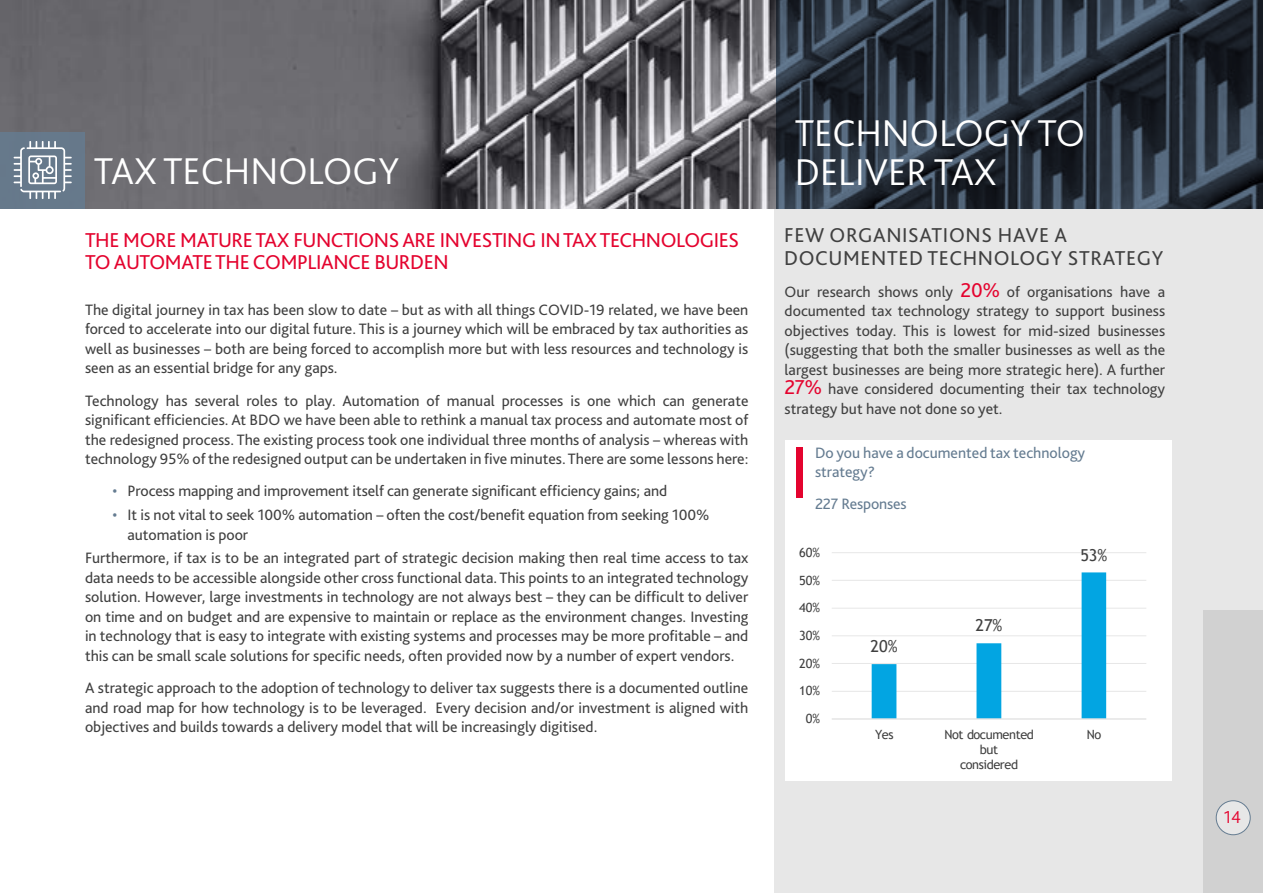
<style>
.page{position:relative;width:1263px;height:893px;background:#fff}
.page>*{position:absolute;margin:0;border:0;box-sizing:border-box;transform-origin:0 0}
.t1{font:300 39px/39px "Bliss Pro";color:#fff}
.t2{font:21px/22.5px "Bliss Pro";letter-spacing:-.02em;color:#e4032e}
.t3{font:21px/22.5px "Bliss Pro";letter-spacing:.03em;color:#404040}
.t4{font:300 18px "Bliss Pro";color:#e4032e}
.t5{font:16.5px "Trebuchet MS";color:#404040}
.t6{font:15.75px/19.5px "Bliss Pro";color:#404040;text-align:justify}
.t7{font:15.75px/19.5px "Bliss Pro";color:#657c91}
.t8{font:12.75px/14.9px "Trebuchet MS";letter-spacing:-.03em;color:#404040;text-align:center}
.s1{color:#657c91}
.s2{font-size:21px;color:#e4032e}
</style>
<div class="page">
<div style="left:774px;top:208px;width:488px;height:685px;background:#e7e7e7"></div>
<img style="left:0;top:0;width:776px;height:208px">
<svg style="left:776px;top:0;width:487px;height:208px;background:#2d3743"></svg>
<div style="left:0;top:132px;width:85px;height:76px;background:#657c91"></div>
<svg style="left:14px;top:141px;width:58px;height:58px"></svg>
<div style="left:784px;top:440px;width:387px;height:340px;background:#fff"></div>
<hr style="left:832px;top:691px;width:314px;height:1px;background:#e7e7e7">
<hr style="left:832px;top:663px;width:314px;height:1px;background:#e7e7e7">
<hr style="left:832px;top:635px;width:314px;height:1px;background:#e7e7e7">
<hr style="left:832px;top:608px;width:314px;height:1px;background:#e7e7e7">
<hr style="left:832px;top:580px;width:314px;height:1px;background:#e7e7e7">
<hr style="left:832px;top:552px;width:314px;height:1px;background:#e7e7e7">
<hr style="left:832px;top:541px;width:314px;height:1px;background:#e7e7e7">
<svg style="left:872px;top:572px;width:234px;height:146px"></svg>
<hr style="left:832px;top:718px;width:314px;height:2px;background:#e2e2e2">
<div style="left:796px;top:447px;width:6px;height:50px;background:#e4032e"></div>
<div style="left:1203px;top:610px;width:60px;height:283px;background:#d1d1d1"></div>
<div style="left:1216px;top:801px;width:34px;height:34px;background:#e7e7e7;border-radius:50%"></div>
<div style="left:1216px;top:800px;width:34px;height:35px;border:1px solid #657c91;border-radius:50%"></div>
<h1 class="t1" style="left:94px;top:151px;width:307px">TAX TECHNOLOGY</h1>
<h2 class="t2" style="left:85px;top:228px;width:655px">THE MORE MATURE TAX FUNCTIONS ARE INVESTING IN TAX TECHNOLOGIES<br>TO AUTOMATE THE COMPLIANCE BURDEN</h2>
<p class="t6" style="left:85px;top:299px;width:665px">The digital journey in tax has been slow to date – but as with all things COVID-19 related, we have been forced to accelerate into our digital future. This is a journey which will be embraced by tax authorities as well as businesses – both are being forced to accomplish more but with less resources and technology is seen as an essential bridge for any gaps.</p>
<p class="t6" style="left:85px;top:390px;width:665px">Technology has several roles to play. Automation of manual processes is one which can generate significant efficiencies. At BDO we have been able to rethink a manual tax process and automate most of the redesigned process. The existing process took one individual three months of analysis – whereas with technology 95% of the redesigned output can be undertaken in five minutes. There are some lessons here:</p>
<p class="t6" style="left:113px;top:481px;width:556px"><span class="s1">•</span> Process mapping and improvement itself can generate significant efficiency gains; and</p>
<p class="t6" style="left:128px;top:505px;width:583px;text-indent:-15px"><span class="s1">•</span> It is not vital to seek 100% automation – often the cost/benefit equation from seeking 100% automation is poor</p>
<p class="t6" style="left:85px;top:548px;width:665px">Furthermore, if tax is to be an integrated part of strategic decision making then real time access to tax data needs to be accessible alongside other cross functional data. This points to an integrated technology solution. However, large investments in technology are not always best – they can be difficult to deliver on time and on budget and are expensive to maintain or replace as the environment changes. Investing in technology that is easy to integrate with existing systems and processes may be more profitable – and this can be small scale solutions for specific needs, often provided now by a number of expert vendors.</p>
<p class="t6" style="left:85px;top:678px;width:665px">A strategic approach to the adoption of technology to deliver tax suggests there is a documented outline and road map for how technology is to be leveraged. Every decision and/or investment is aligned with objectives and builds towards a delivery model that will be increasingly digitised.</p>
<h1 class="t1" style="left:795px;top:113px;width:292px">TECHNOLOGY TO<br>DELIVER TAX</h1>
<h2 class="t3" style="left:784px;top:224px;width:381px">FEW ORGANISATIONS HAVE A<br>DOCUMENTED TECHNOLOGY STRATEGY</h2>
<p class="t6" style="left:784px;top:281px;width:382px">Our research shows only <span class="s2">20%</span> of organisations have a documented tax technology strategy to support business objectives today. This is lowest for mid-sized businesses (suggesting that both the smaller businesses as well as the largest businesses are being more strategic here). A further <span class="s2">27%</span> have considered documenting their tax technology strategy but have not done so yet.</p>
<p class="t7" style="left:815px;top:442px;width:272px">Do you have a documented tax technology strategy?</p>
<p class="t7" style="left:815px;top:494px;width:93px">227 Responses</p>
<p class="t8" style="left:799px;top:545px;width:23px">60%</p>
<p class="t8" style="left:799px;top:572px;width:23px">50%</p>
<p class="t8" style="left:799px;top:600px;width:23px">40%</p>
<p class="t8" style="left:799px;top:628px;width:23px">30%</p>
<p class="t8" style="left:799px;top:656px;width:23px">20%</p>
<p class="t8" style="left:799px;top:683px;width:23px">10%</p>
<p class="t8" style="left:806px;top:711px;width:16px">0%</p>
<p class="t5" style="left:870px;top:636px;width:28px">20%</p>
<p class="t5" style="left:975px;top:615px;width:28px">27%</p>
<p class="t5" style="left:1080px;top:544px;width:28px">53%</p>
<p class="t8" style="left:875px;top:727px;width:20px">Yes</p>
<p class="t8" style="left:944px;top:727px;width:91px">Not documented but<br>considered</p>
<p class="t8" style="left:1087px;top:727px;width:16px">No</p>
<p class="t4" style="left:1224px;top:806px;width:19px">14</p>
</div>
